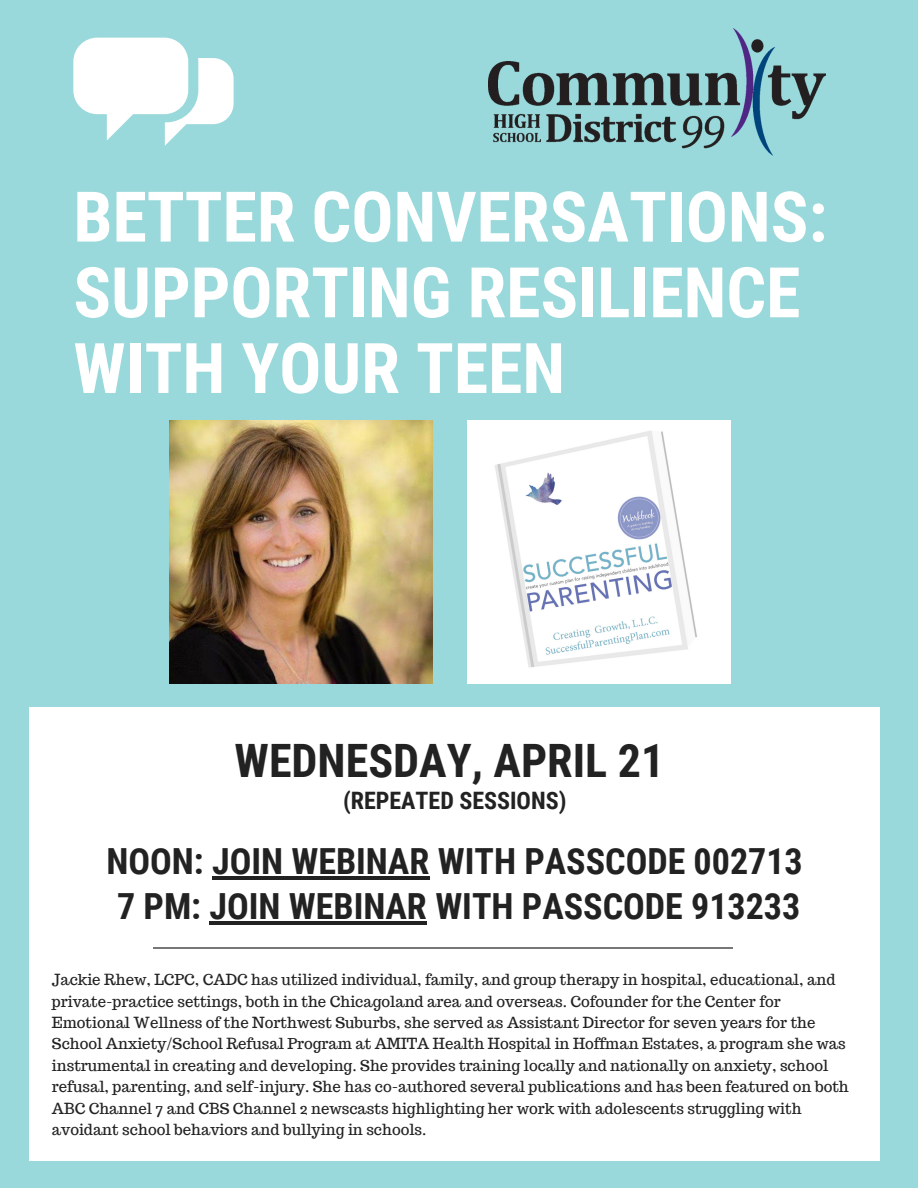
<style>
.page{position:relative;width:918px;height:1188px;background:#9ad9db}
.page>*{position:absolute;margin:0;border:0;box-sizing:border-box;transform-origin:0 0}
.t1{font:700 69.9px/75.8px "Roboto Condensed";color:#fff}
.t2{font:700 46.05px "Roboto Condensed";color:#222}
.t3{font:700 36px "Roboto Condensed";color:#222}
.t4{font:700 24px "Roboto Condensed";color:#222}
.t5{font:15px/21.3px "Trocchi";color:#222}
</style>
<div class="page">
<div style="left:30px;top:707px;width:850px;height:454px;background:#fff"></div>
<hr style="left:153px;top:947px;width:580px;height:1px;background:#777">
<svg style="left:73px;top:38px;width:161px;height:108px"></svg>
<img style="left:169px;top:420px;width:264px;height:263px">
<img style="left:467px;top:420px;width:263px;height:263px">
<img style="left:488px;top:28px;width:338px;height:127px">
<hr style="left:212px;top:876px;width:218px;height:4px;background:#222">
<hr style="left:210px;top:921px;width:217px;height:4px;background:#222">
<p class="t1" style="left:73px;top:180px;width:756px">BETTER CONVERSATIONS:<br>SUPPORTING RESILIENCE<br>WITH YOUR TEEN</p>
<p class="t2" style="left:235px;top:735px;width:431px">WEDNESDAY, APRIL 21</p>
<p class="t4" style="left:343px;top:787px;width:225px">(REPEATED SESSIONS)</p>
<p class="t3" style="left:106px;top:841px;width:698px">NOON: JOIN WEBINAR WITH PASSCODE 002713</p>
<p class="t3" style="left:117px;top:886px;width:685px">7 PM: JOIN WEBINAR WITH PASSCODE 913233</p>
<p class="t5" style="left:52px;top:969px;width:798px">Jackie Rhew, LCPC, CADC has utilized individual, family, and group therapy in hospital, educational, and private-practice settings, both in the Chicagoland area and overseas. Cofounder for the Center for Emotional Wellness of the Northwest Suburbs, she served as Assistant Director for seven years for the School Anxiety/School Refusal Program at AMITA Health Hospital in Hoffman Estates, a program she was instrumental in creating and developing. She provides training locally and nationally on anxiety, school refusal, parenting, and self-injury. She has co-authored several publications and has been featured on both ABC Channel 7 and CBS Channel 2 newscasts highlighting her work with adolescents struggling with avoidant school behaviors and bullying in schools.</p>
</div>
